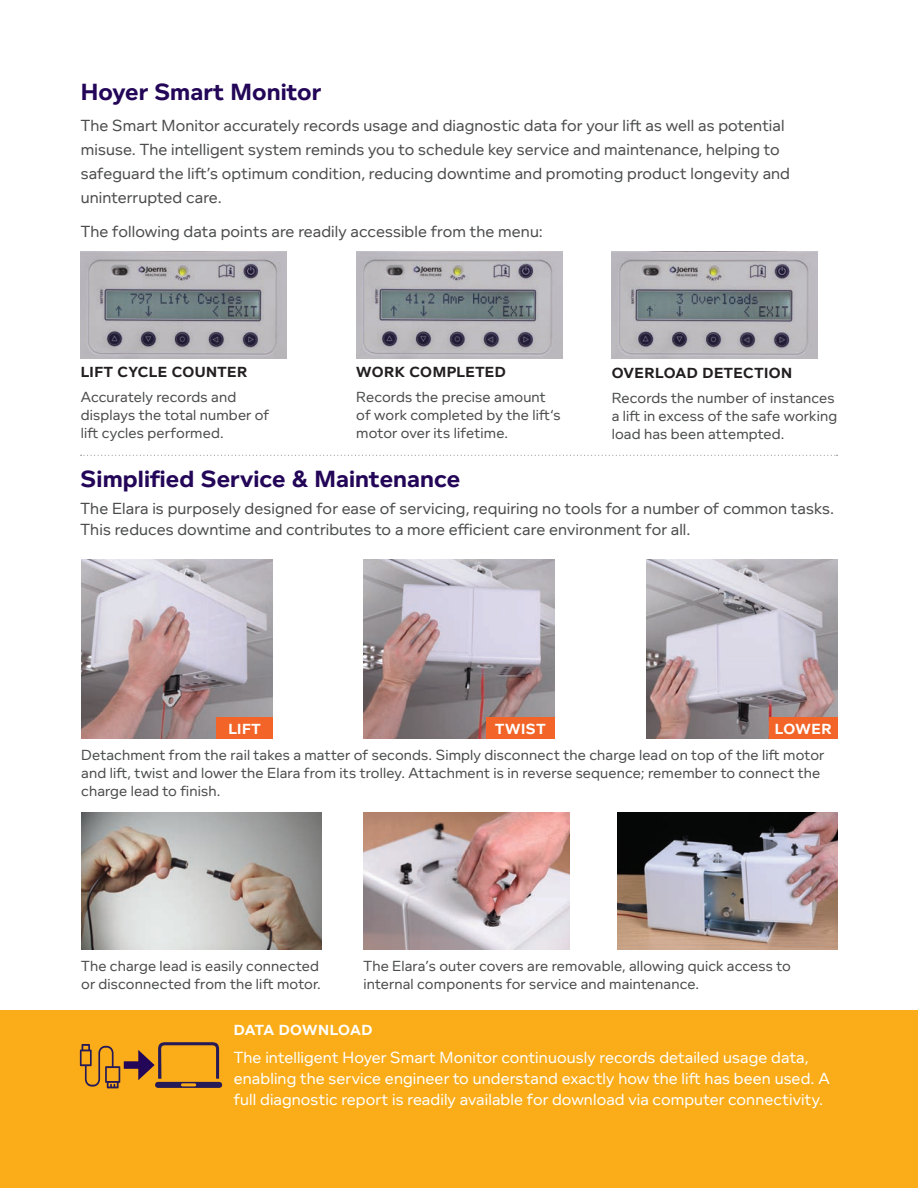
<style>
.page{position:relative;width:918px;height:1188px;background:#fff}
.page>*{position:absolute;margin:0;border:0;box-sizing:border-box;transform-origin:0 0}
.BODY_COPY{font:700 24px "Foundry Context";letter-spacing:.005em;color:#230658}
.BODY_COPY-2{font:16.5px/24px "Foundry Context";letter-spacing:.005em;color:#4b4c4d}
.BODY_COPY-3{font:16.5px/21px "Foundry Context";letter-spacing:.005em;color:#fff}
.BODY_COPY-4{font:15px/18px "Foundry Context";letter-spacing:.01em;color:#4b4c4d}
.Product_Section_Subh{font:700 15px "Foundry Context";letter-spacing:.03em;color:#231f20}
.Product_Section_Subh-2{font:700 15px "Foundry Context";letter-spacing:.025em;color:#fff}
</style>
<div class="page">
<div style="left:0;top:1011px;width:918px;height:177px;background:#faad19"></div>
<svg style="left:81px;top:455px;width:757px;height:1px"></svg>
<img style="left:81px;top:251px;width:206px;height:108px">
<img style="left:612px;top:251px;width:206px;height:108px">
<img style="left:356px;top:251px;width:206px;height:108px">
<img style="left:81px;top:559px;width:192px;height:180px">
<img style="left:364px;top:559px;width:191px;height:180px">
<img style="left:646px;top:559px;width:192px;height:180px">
<img style="left:81px;top:812px;width:241px;height:137px">
<img style="left:364px;top:812px;width:205px;height:137px">
<img style="left:617px;top:812px;width:221px;height:137px">
<div style="left:216px;top:717px;width:57px;height:22px;background:#f26428"></div>
<div style="left:486px;top:717px;width:69px;height:22px;background:#f26428"></div>
<div style="left:769px;top:717px;width:69px;height:22px;background:#f26428"></div>
<svg style="left:80px;top:1044px;width:40px;height:44px"></svg>
<div style="left:124px;top:1061px;width:21px;height:8px;background:#230658"></div>
<svg style="left:138px;top:1042px;width:84px;height:46px"></svg>
<p class="BODY_COPY" style="left:81px;top:78px;width:242px">Hoyer Smart Monitor</p>
<p class="BODY_COPY-2" style="left:81px;top:113px;width:711px">The Smart Monitor accurately records usage and diagnostic data for your lift as well as potential misuse. The intelligent system reminds you to schedule key service and maintenance, helping to safeguard the lift’s optimum condition, reducing downtime and promoting product longevity and uninterrupted care.</p>
<p class="BODY_COPY-2" style="left:81px;top:219px;width:464px">The following data points are readily accessible from the menu:</p>
<p class="Product_Section_Subh" style="left:81px;top:363px;width:168px">LIFT CYCLE COUNTER</p>
<p class="BODY_COPY-4" style="left:81px;top:388px;width:190px">Accurately records and displays the total number of lift cycles performed.</p>
<p class="Product_Section_Subh" style="left:356px;top:363px;width:151px">WORK COMPLETED</p>
<p class="BODY_COPY-4" style="left:356px;top:388px;width:206px">Records the precise amount of work completed by the lift‘s motor over its lifetime.</p>
<p class="Product_Section_Subh" style="left:612px;top:365px;width:182px">OVERLOAD DETECTION</p>
<p class="BODY_COPY-4" style="left:612px;top:389px;width:227px">Records the number of instances a lift in excess of the safe working load has been attempted.</p>
<p class="BODY_COPY" style="left:81px;top:464px;width:381px">Simplified Service &amp; Maintenance</p>
<p class="BODY_COPY-2" style="left:81px;top:498px;width:755px;line-height:21px">The Elara is purposely designed for ease of servicing, requiring no tools for a number of common tasks.<br>This reduces downtime and contributes to a more efficient care environment for all.</p>
<p class="Product_Section_Subh-2" style="left:228px;top:720px;width:34px">LIFT</p>
<p class="Product_Section_Subh-2" style="left:495px;top:720px;width:52px">TWIST</p>
<p class="Product_Section_Subh-2" style="left:775px;top:720px;width:58px">LOWER</p>
<p class="BODY_COPY-4" style="left:81px;top:746px;width:745px">Detachment from the rail takes a matter of seconds. Simply disconnect the charge lead on top of the lift motor and lift, twist and lower the Elara from its trolley. Attachment is in reverse sequence; remember to connect the charge lead to finish.</p>
<p class="BODY_COPY-4" style="left:81px;top:957px;width:241px">The charge lead is easily connected or disconnected from the lift motor.</p>
<p class="BODY_COPY-4" style="left:363px;top:957px;width:429px">The Elara’s outer covers are removable, allowing quick access to internal components for service and maintenance.</p>
<p class="Product_Section_Subh-2" style="left:234px;top:1021px;width:140px">DATA DOWNLOAD</p>
<p class="BODY_COPY-3" style="left:234px;top:1047px;width:597px">The intelligent Hoyer Smart Monitor continuously records detailed usage data, enabling the service engineer to understand exactly how the lift has been used. A full diagnostic report is readily available for download via computer connectivity.</p>
</div>
